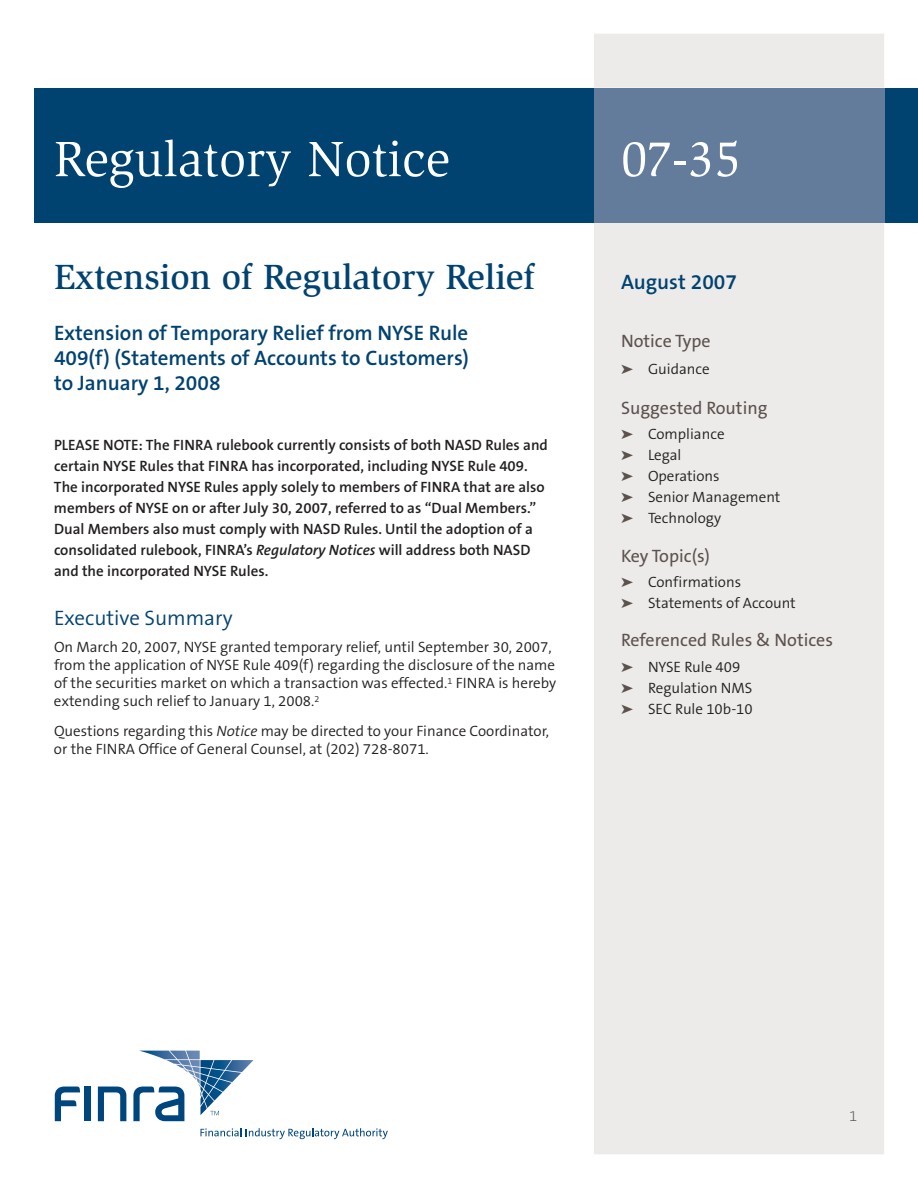
<style>
.page{position:relative;width:918px;height:1188px;background:#fff}
.page>*{position:absolute;margin:0;border:0;box-sizing:border-box;transform-origin:0 0}
.t1{font:51px "Slimbach LT";color:#fff}
.t2{font:500 36px "Slimbach LT";color:#004270}
.t3{font:600 21px/25.2px "The Sans B6";color:#004270;text-align:justify}
.t4{font:300 21px "The Sans B4";color:#004270}
.t5{font:18px "The Sans B5 Plain";color:#5d514e}
.t6{font:300 15px/21px "The Sans B4";color:#231f20}
.t7{font:600 15px/21px "The Sans B6";color:#231f20}
.t8{font:200 15px "The Sans B2";color:#5d514e}
.s1{color:#5d514e}
.s2{font-style:italic}
</style>
<div class="page">
<div style="left:34px;top:88px;width:884px;height:135px;background:#004270"></div>
<div style="left:594px;top:34px;width:290px;height:1120px;background:#ecebe9"></div>
<div style="left:594px;top:88px;width:290px;height:135px;background:#637c9c"></div>
<div style="left:85px;top:1087px;width:6px;height:34px;background:#00467e"></div>
<svg style="left:98px;top:1087px;width:28px;height:34px"></svg>
<svg style="left:55px;top:1087px;width:25px;height:34px"></svg>
<svg style="left:133px;top:1051px;width:121px;height:70px"></svg>
<svg style="left:200px;top:1128px;width:188px;height:11px"></svg>
<h1 class="t1" style="left:54px;top:139px;width:397px">Regulatory Notice</h1>
<h1 class="t1" style="left:621px;top:139px;width:121px">07-35</h1>
<h2 class="t2" style="left:54px;top:263px;width:482px">Extension of Regulatory Relief</h2>
<h3 class="t3" style="left:54px;top:321px;width:416px">Extension of Temporary Relief from NYSE Rule 409(f) (Statements of Accounts to Customers) to January 1, 2008</h3>
<p class="t5" style="left:621px;top:331px;width:91px">Notice Type</p>
<h3 class="t3" style="left:621px;top:270px;width:118px">August 2007</h3>
<p class="t6" style="left:621px;top:359px;width:90px"><span class="s1">➤</span> Guidance</p>
<p class="t5" style="left:621px;top:399px;width:148px">Suggested Routing</p>
<p class="t6" style="left:621px;top:424px;width:161px"><span class="s1">➤</span> Compliance<br><span class="s1">➤</span> Legal<br><span class="s1">➤</span> Operations<br><span class="s1">➤</span> Senior Management <span class="s1">➤</span> Technology</p>
<p class="t5" style="left:621px;top:546px;width:90px">Key Topic(s)</p>
<p class="t6" style="left:621px;top:572px;width:176px"><span class="s1">➤</span> Confirmations<br><span class="s1">➤</span> Statements of Account</p>
<p class="t5" style="left:621px;top:631px;width:213px">Referenced Rules &amp; Notices</p>
<p class="t6" style="left:621px;top:657px;width:133px"><span class="s1">➤</span> NYSE Rule 409 <span class="s1">➤</span> Regulation NMS <span class="s1">➤</span> SEC Rule 10b-10</p>
<p class="t7" style="left:54px;top:435px;width:495px">PLEASE NOTE: The FINRA rulebook currently consists of both NASD Rules and certain NYSE Rules that FINRA has incorporated, including NYSE Rule 409.<br>The incorporated NYSE Rules apply solely to members of FINRA that are also members of NYSE on or after July 30, 2007, referred to as “Dual Members.” Dual Members also must comply with NASD Rules. Until the adoption of a consolidated rulebook, FINRA’s <span class="s2">Regulatory Notices</span> will address both NASD and the incorporated NYSE Rules.</p>
<h3 class="t4" style="left:54px;top:607px;width:180px">Executive Summary</h3>
<p class="t6" style="left:54px;top:638px;width:504px;line-height:18px">On March 20, 2007, NYSE granted temporary relief, until September 30, 2007, from the application of NYSE Rule 409(f) regarding the disclosure of the name of the securities market on which a transaction was effected.<sup>1</sup> FINRA is hereby extending such relief to January 1, 2008.<sup>2</sup></p>
<p class="t6" style="left:54px;top:722px;width:497px;line-height:18px">Questions regarding this <span class="s2">Notice</span> may be directed to your Finance Coordinator, or the FINRA Office of General Counsel, at (202) 728-8071.</p>
<p class="t8" style="left:849px;top:1109px;width:10px">1</p>
</div>
